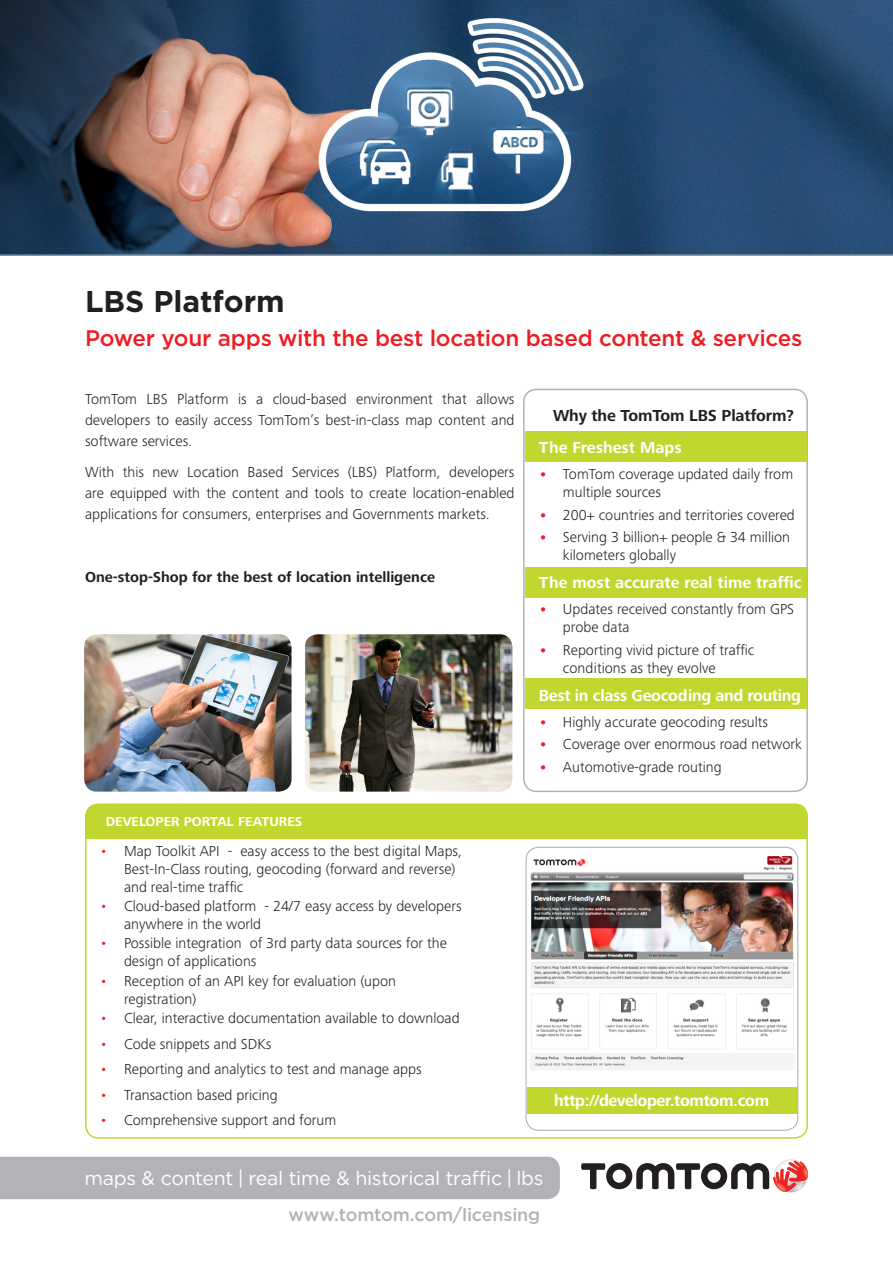
<style>
.page{position:relative;width:893px;height:1263px;background:#fff}
.page>*{position:absolute;margin:0;border:0;box-sizing:border-box;transform-origin:0 0}
.Header_Title{font:700 30px "Gotham";color:#231f20}
.Header__Subtitle{font:500 22.5px "Gotham";letter-spacing:-.015em;color:#ee1d23}
.banner___tagline{font:19.5px "Gotham";letter-spacing:-.015em;color:#fff}
.banner___URL{font:500 18px "Gotham";letter-spacing:-.01em;color:#b2b3b7}
.title_box_left{font:700 16.5px "Frutiger Next Pro";letter-spacing:-.02em;color:#fff}
.title_box_left-2{font:700 16.5px "Frutiger Next Pro";color:#fff}
.Box___title{font:700 16.5px "Frutiger Next Pro";letter-spacing:-.01em;color:#231f20}
.Body_text{font:300 15px/18px "Frutiger Next Pro";color:#231f20}
.Body_text-2{font:700 15px "Frutiger Next Pro";color:#231f20}
.Table_Header_Title{font:700 13.5px "Frutiger Next Pro";color:#fff}
.s1{color:#ee1d23}
.s2{font-weight:700;color:#ee1d23}
</style>
<div class="page">
<div style="left:0;top:1157px;width:560px;height:42px;background:#b2b3b7"></div>
<svg style="left:581px;top:1159px;width:227px;height:33px"></svg>
<img style="left:0;top:0;width:893px;height:255px">
<hr style="left:0;top:255px;width:893px;height:1px;background:#c5c6c8">
<div style="left:523px;top:389px;width:285px;height:403px;border:2px solid #b2b3b7;border-radius:13px"></div>
<div style="left:525px;top:432px;width:281px;height:30px;background:#c1d72f"></div>
<div style="left:525px;top:567px;width:281px;height:30px;background:#c1d72f"></div>
<div style="left:525px;top:678px;width:281px;height:30px;background:#c1d72f"></div>
<div style="left:85px;top:804px;width:723px;height:35px;background:#c1d72f"></div>
<img style="left:84px;top:634px;width:208px;height:158px">
<img style="left:305px;top:634px;width:207px;height:158px">
<img style="left:530px;top:855px;width:268px;height:215px">
<div style="left:526px;top:847px;width:272px;height:283px;border:1px solid #a8abae;border-radius:13px"></div>
<div style="left:526px;top:1087px;width:271px;height:27px;background:#c1d72f"></div>
<p class="Header_Title" style="left:85px;top:282px;width:201px">LBS Platform</p>
<p class="Header__Subtitle" style="left:85px;top:323px;width:719px">Power your apps with the best location based content &amp; services</p>
<p class="Body_text" style="left:85px;top:388px;width:431px;line-height:21px;text-align:justify">TomTom LBS Platform is a cloud-based environment that allows developers to easily access TomTom’s best-in-class map content and software services.</p>
<p class="Body_text" style="left:85px;top:462px;width:431px;line-height:21px;text-align:justify">With this new Location Based Services (LBS) Platform, developers are equipped with the content and tools to create location-enabled applications for consumers, enterprises and Governments markets.</p>
<p class="Body_text-2" style="left:85px;top:568px;width:352px">One-stop-Shop for the best of location intelligence</p>
<p class="Table_Header_Title" style="left:106px;top:814px;width:198px">DEVELOPER PORTAL FEATURES</p>
<p class="Body_text" style="left:124px;top:842px;width:340px;text-indent:-24px"><span class="s1">•</span> Map Toolkit API - easy access to the best digital Maps,<br>Best-In-Class routing, geocoding (forward and reverse) and real-time traffic</p>
<p class="Body_text" style="left:124px;top:897px;width:339px;text-indent:-24px"><span class="s1">•</span> Cloud-based platform - 24/7 easy access by developers anywhere in the world</p>
<p class="Body_text" style="left:124px;top:934px;width:324px;text-indent:-24px"><span class="s1">•</span> Possible integration of 3rd party data sources for the design of applications</p>
<p class="Body_text" style="left:124px;top:972px;width:274px;text-indent:-24px"><span class="s1">•</span> Reception of an API key for evaluation (upon registration)</p>
<p class="Body_text" style="left:100px;top:1009px;width:361px"><span class="s1">•</span> Clear, interactive documentation available to download</p>
<p class="Body_text" style="left:100px;top:1034px;width:173px"><span class="s1">•</span> Code snippets and SDKs</p>
<p class="Body_text" style="left:100px;top:1060px;width:323px"><span class="s1">•</span> Reporting and analytics to test and manage apps</p>
<p class="Body_text" style="left:100px;top:1085px;width:179px"><span class="s1">•</span> Transaction based pricing</p>
<p class="Body_text" style="left:100px;top:1111px;width:238px"><span class="s1">•</span> Comprehensive support and forum</p>
<p class="Box___title" style="left:553px;top:406px;width:242px">Why the TomTom LBS Platform?</p>
<p class="title_box_left-2" style="left:539px;top:438px;width:144px">The Freshest Maps</p>
<p class="Body_text" style="left:563px;top:465px;width:232px;text-indent:-24px"><span class="s2">•</span> TomTom coverage updated daily from multiple sources</p>
<p class="Body_text" style="left:539px;top:506px;width:257px"><span class="s2">•</span> 200+ countries and territories covered</p>
<p class="Body_text" style="left:563px;top:528px;width:229px;text-indent:-24px"><span class="s2">•</span> Serving 3 billion+ people &amp; 34 million kilometers globally</p>
<p class="title_box_left-2" style="left:539px;top:573px;width:264px">The most accurate real time traffic</p>
<p class="Body_text" style="left:563px;top:600px;width:233px;text-indent:-24px"><span class="s2">•</span> Updates received constantly from GPS probe data</p>
<p class="Body_text" style="left:563px;top:641px;width:193px;text-indent:-24px"><span class="s2">•</span> Reporting vivid picture of traffic conditions as they evolve</p>
<p class="title_box_left" style="left:539px;top:686px;width:264px">Best in class Geocoding and routing</p>
<p class="Body_text" style="left:539px;top:713px;width:231px"><span class="s2">•</span> Highly accurate geocoding results</p>
<p class="Body_text" style="left:539px;top:735px;width:265px"><span class="s2">•</span> Coverage over enormous road network</p>
<p class="Body_text" style="left:539px;top:758px;width:184px"><span class="s2">•</span> Automotive-grade routing</p>
<p class="title_box_left" style="left:554px;top:1090px;width:217px">http://developer.tomtom.com</p>
<p class="banner___tagline" style="left:84px;top:1165px;width:461px">maps &amp; content | real time &amp; historical traffic | lbs</p>
<p class="banner___URL" style="left:288px;top:1203px;width:253px">www.tomtom.com/licensing</p>
</div>
